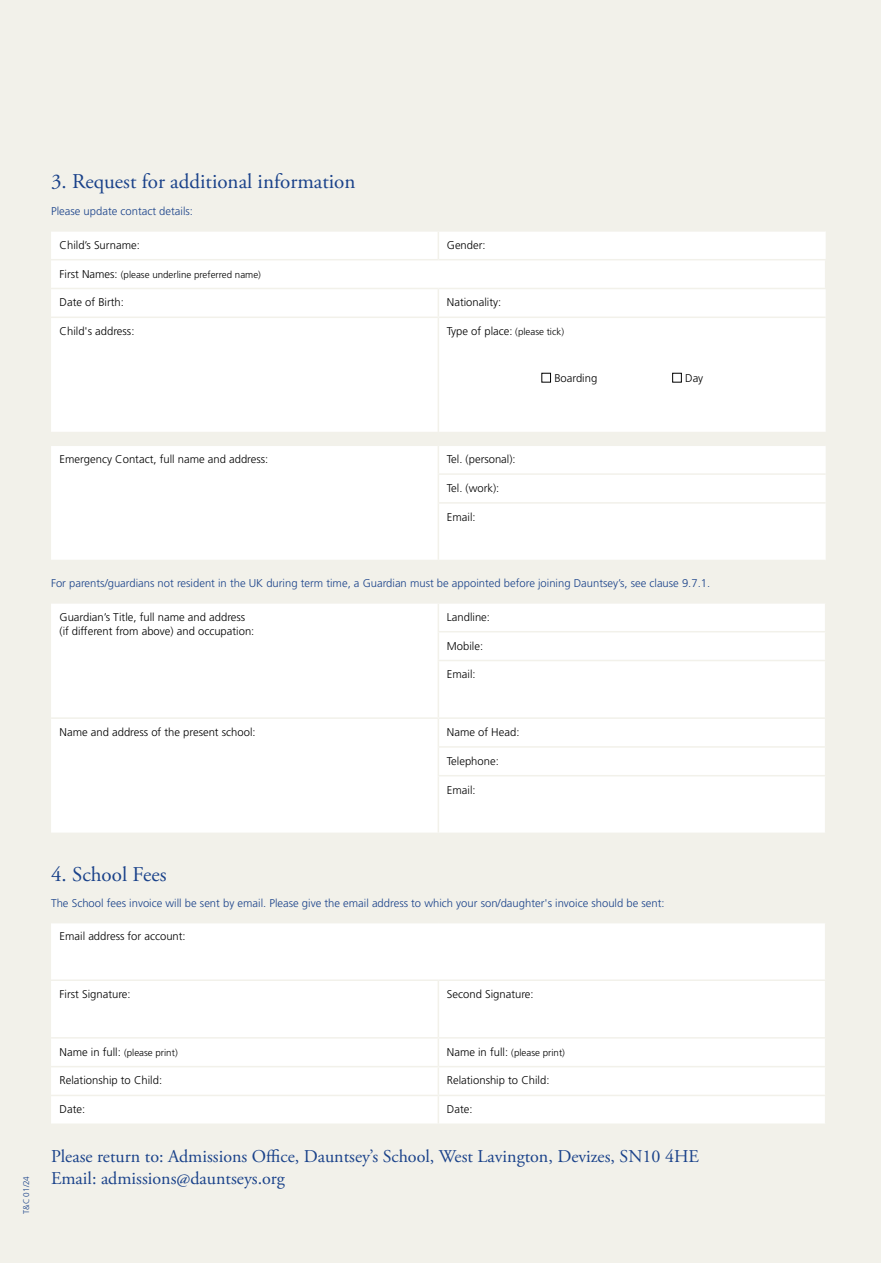
<style>
.page{position:relative;width:881px;height:1263px;background:#fff}
.page>*{position:absolute;margin:0;border:0;box-sizing:border-box;transform-origin:0 0}
.t1{font:21px "Adobe Garamond Pro";color:#1a428a}
.t2{font:18px/21.6px "Adobe Garamond Pro";color:#1a428a}
.t3{font:300 11.25px/14.4px "Frutiger LT Pro";color:#000}
.t4{font:300 11.25px "Frutiger LT Pro";color:#1a428a}
.t5{font:300 9.75px "Frutiger LT Pro";color:#000}
.t6{font:300 8.25px "Frutiger LT Pro";color:#1a428a}
.s1{font-size:11.25px}
.s2{font-size:9.75px}
</style>
<div class="page">
<div style="left:0;top:0;width:880px;height:1263px;background:#f2f1ea"></div>
<div style="left:51px;top:232px;width:774px;height:328px;background:#fff"></div>
<hr style="left:437px;top:232px;width:2px;height:27px;background:#f2f1ea">
<hr style="left:437px;top:289px;width:2px;height:28px;background:#f2f1ea">
<hr style="left:51px;top:317px;width:387px;height:1px;background:#f2f1ea">
<hr style="left:438px;top:317px;width:387px;height:1px;background:#f2f1ea">
<hr style="left:437px;top:318px;width:2px;height:114px;background:#f2f1ea">
<svg style="left:51px;top:432px;width:774px;height:12px"></svg>
<hr style="left:51px;top:444px;width:387px;height:2px;background:#f2f1ea">
<hr style="left:438px;top:444px;width:387px;height:2px;background:#f2f1ea">
<hr style="left:437px;top:446px;width:2px;height:27px;background:#f2f1ea">
<hr style="left:437px;top:473px;width:388px;height:2px;background:#f2f1ea">
<hr style="left:437px;top:475px;width:2px;height:27px;background:#f2f1ea">
<hr style="left:437px;top:502px;width:388px;height:2px;background:#f2f1ea">
<hr style="left:437px;top:504px;width:2px;height:56px;background:#f2f1ea">
<hr style="left:51px;top:259px;width:387px;height:1px;background:#f2f1ea">
<hr style="left:438px;top:259px;width:388px;height:1px;background:#f2f1ea">
<hr style="left:824px;top:260px;width:2px;height:28px;background:#f2f1ea">
<hr style="left:51px;top:288px;width:387px;height:1px;background:#f2f1ea">
<hr style="left:438px;top:288px;width:388px;height:1px;background:#f2f1ea">
<div style="left:672px;top:373px;width:9px;height:9px;border:1px solid #000"></div>
<div style="left:51px;top:604px;width:773px;height:228px;background:#fff"></div>
<hr style="left:437px;top:604px;width:2px;height:27px;background:#f2f1ea">
<hr style="left:437px;top:631px;width:389px;height:1px;background:#f2f1ea">
<hr style="left:437px;top:632px;width:2px;height:28px;background:#f2f1ea">
<hr style="left:437px;top:660px;width:389px;height:1px;background:#f2f1ea">
<hr style="left:437px;top:661px;width:2px;height:56px;background:#f2f1ea">
<hr style="left:51px;top:717px;width:387px;height:2px;background:#f2f1ea">
<hr style="left:438px;top:717px;width:388px;height:2px;background:#f2f1ea">
<hr style="left:437px;top:719px;width:2px;height:27px;background:#f2f1ea">
<hr style="left:437px;top:746px;width:389px;height:2px;background:#f2f1ea">
<hr style="left:437px;top:748px;width:2px;height:27px;background:#f2f1ea">
<hr style="left:437px;top:775px;width:389px;height:1px;background:#f2f1ea">
<hr style="left:437px;top:776px;width:2px;height:56px;background:#f2f1ea">
<div style="left:51px;top:923px;width:773px;height:200px;background:#fff"></div>
<hr style="left:51px;top:979px;width:387px;height:2px;background:#f2f1ea">
<hr style="left:438px;top:979px;width:388px;height:2px;background:#f2f1ea">
<hr style="left:437px;top:981px;width:2px;height:56px;background:#f2f1ea">
<hr style="left:51px;top:1037px;width:387px;height:1px;background:#f2f1ea">
<hr style="left:438px;top:1037px;width:388px;height:1px;background:#f2f1ea">
<hr style="left:437px;top:1038px;width:2px;height:28px;background:#f2f1ea">
<hr style="left:51px;top:1066px;width:387px;height:1px;background:#f2f1ea">
<hr style="left:438px;top:1066px;width:388px;height:1px;background:#f2f1ea">
<hr style="left:437px;top:1067px;width:2px;height:28px;background:#f2f1ea">
<hr style="left:51px;top:1095px;width:387px;height:1px;background:#f2f1ea">
<hr style="left:438px;top:1095px;width:388px;height:1px;background:#f2f1ea">
<hr style="left:437px;top:1096px;width:2px;height:27px;background:#f2f1ea">
<h1 class="t1" style="left:51px;top:169px;width:306px">3. Request for additional information</h1>
<p class="t4" style="left:51px;top:205px;width:143px">Please update contact details:</p>
<p class="t3" style="left:60px;top:238px;width:82px">Child’s Surname:</p>
<p class="t3" style="left:446px;top:238px;width:40px">Gender:</p>
<p class="t5" style="left:60px;top:268px;width:203px"><span class="s1">First Names:</span> (please underline preferred name)</p>
<p class="t3" style="left:60px;top:295px;width:66px">Date of Birth:</p>
<p class="t3" style="left:446px;top:295px;width:56px">Nationality:</p>
<p class="t3" style="left:60px;top:324px;width:76px">Child's address:</p>
<p class="t3" style="left:446px;top:324px;width:119px">Type of place: <span class="s2">(please tick)</span></p>
<p class="t3" style="left:554px;top:371px;width:44px">Boarding</p>
<p class="t3" style="left:685px;top:371px;width:20px">Day</p>
<p class="t3" style="left:60px;top:452px;width:210px">Emergency Contact, full name and address:</p>
<p class="t3" style="left:446px;top:452px;width:70px">Tel. (personal):</p>
<p class="t3" style="left:446px;top:481px;width:54px">Tel. (work):</p>
<p class="t3" style="left:446px;top:510px;width:30px">Email:</p>
<p class="t4" style="left:51px;top:577px;width:660px">For parents/guardians not resident in the UK during term time, a Guardian must be appointed before joining Dauntsey’s, see clause 9.7.1.</p>
<p class="t3" style="left:60px;top:610px;width:196px">Guardian’s Title, full name and address (if different from above) and occupation:</p>
<p class="t3" style="left:446px;top:610px;width:45px">Landline:</p>
<p class="t3" style="left:446px;top:638px;width:38px">Mobile:</p>
<p class="t3" style="left:446px;top:667px;width:30px">Email:</p>
<p class="t3" style="left:60px;top:725px;width:197px">Name and address of the present school:</p>
<p class="t3" style="left:446px;top:725px;width:74px">Name of Head:</p>
<p class="t3" style="left:446px;top:754px;width:53px">Telephone:</p>
<p class="t3" style="left:446px;top:782px;width:30px">Email:</p>
<p class="t6" style="left:16px;top:1214px;width:40px;rotate:-90deg">T&amp;C 01/24</p>
<p class="t6" style="left:22px;top:1214px;width:40px;rotate:-90deg">T&amp;C 01/24</p>
<h1 class="t1" style="left:51px;top:862px;width:117px">4. School Fees</h1>
<p class="t4" style="left:51px;top:896px;width:615px">The School fees invoice will be sent by email. Please give the email address to which your son/daughter's invoice should be sent:</p>
<p class="t3" style="left:60px;top:929px;width:128px">Email address for account:</p>
<p class="t3" style="left:60px;top:987px;width:73px">First Signature:</p>
<p class="t3" style="left:446px;top:987px;width:88px">Second Signature:</p>
<p class="t5" style="left:60px;top:1046px;width:120px"><span class="s1">Name in full:</span> (please print)</p>
<p class="t5" style="left:446px;top:1046px;width:120px"><span class="s1">Name in full:</span> (please print)</p>
<p class="t3" style="left:60px;top:1073px;width:104px">Relationship to Child:</p>
<p class="t3" style="left:446px;top:1073px;width:104px">Relationship to Child:</p>
<p class="t3" style="left:60px;top:1102px;width:27px">Date:</p>
<p class="t3" style="left:446px;top:1102px;width:27px">Date:</p>
<h2 class="t2" style="left:51px;top:1146px;width:649px">Please return to: Admissions Office, Dauntsey’s School, West Lavington, Devizes, SN10 4HE<br>Email: admissions@dauntseys.org</h2>
</div>
